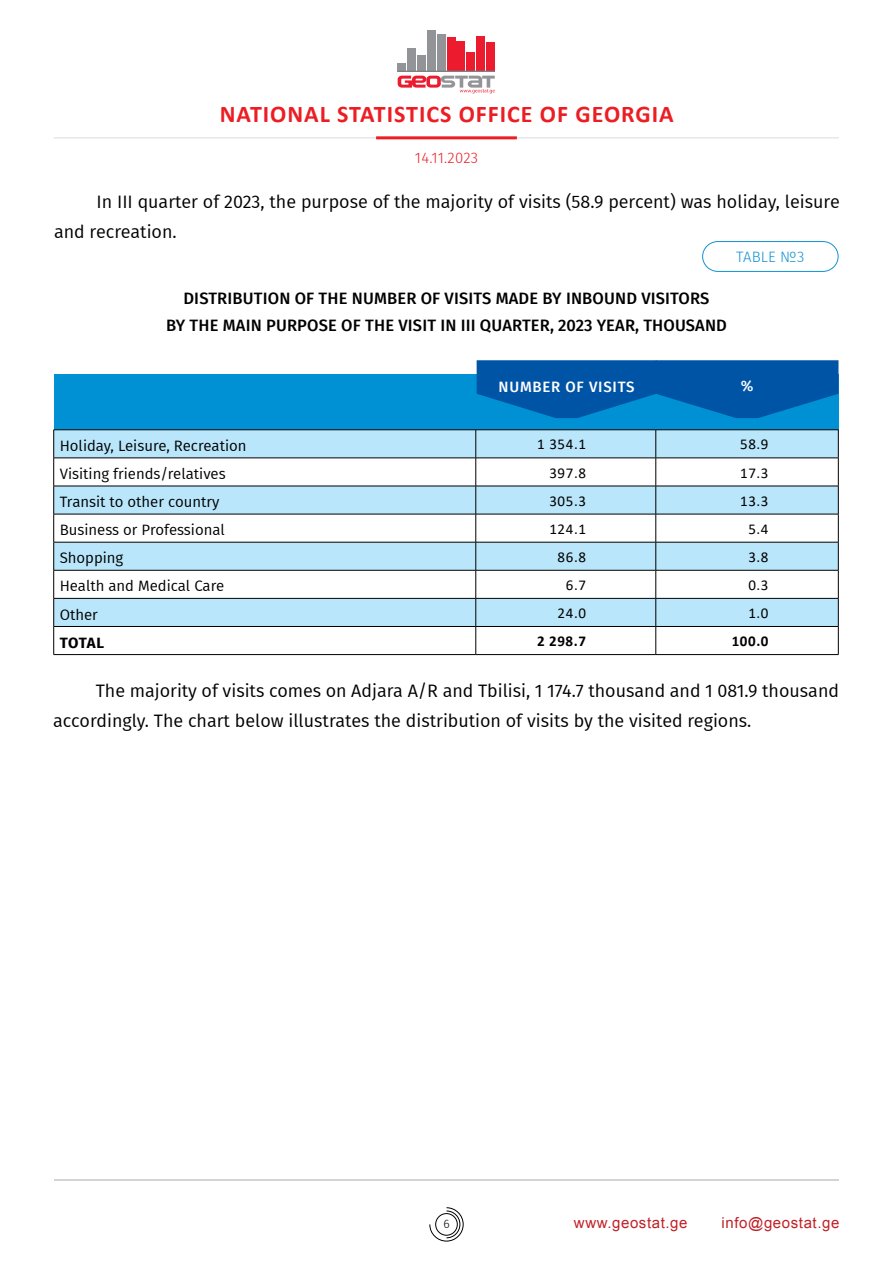
<style>
.page{position:relative;width:893px;height:1263px;background:#fff}
.page>*{position:absolute;margin:0;border:0;box-sizing:border-box;transform-origin:0 0}
.t1{font:700 24px "Calibri";letter-spacing:.04em;color:#ed1d24}
.t2{font:18px/30px "Fira GO";color:#000}
.t3{font:500 16.5px/27px "Fira GO";letter-spacing:.01em;color:#000;text-align:center}
.t4{font:15px "Fira GO";color:#000}
.t5{font:15px "Calibri";letter-spacing:.04em;color:#000}
.t6{font:15px "BPG Ingiri Arial";letter-spacing:.04em;color:#c12026}
.t7{font:500 15px "Fira GO";letter-spacing:.05em;color:#fff}
.t8{font:700 15px "Calibri";letter-spacing:.04em;color:#000}
.t9{font:300 15px "Fira GO";letter-spacing:.015em;color:#ed1d24}
.t10{font:300 15px "Fira GO";letter-spacing:.01em;color:#1192d1}
.t11{font:700 15px "Fira GO";letter-spacing:.015em;color:#000}
.t12{font:300 12px "Fira GO";color:#000}
</style>
<div class="page">
<svg style="left:429px;top:1207px;width:35px;height:34px"></svg>
<hr style="left:54px;top:1179px;width:785px;height:1px;background:#a7a9ac">
<hr style="left:54px;top:137px;width:785px;height:2px;background:#e6e7e8">
<hr style="left:376px;top:136px;width:141px;height:3px;background:#ed1d24">
<div style="left:398px;top:63px;width:8px;height:9px;background:#929497"></div>
<div style="left:407px;top:48px;width:9px;height:24px;background:#929497"></div>
<div style="left:417px;top:55px;width:9px;height:17px;background:#929497"></div>
<div style="left:427px;top:30px;width:9px;height:42px;background:#929497"></div>
<div style="left:437px;top:34px;width:9px;height:38px;background:#929497"></div>
<div style="left:447px;top:37px;width:8px;height:35px;background:#ec1b2e"></div>
<div style="left:457px;top:42px;width:8px;height:30px;background:#ec1b2e"></div>
<div style="left:466px;top:52px;width:9px;height:20px;background:#ec1b2e"></div>
<div style="left:476px;top:36px;width:9px;height:36px;background:#ec1b2e"></div>
<div style="left:486px;top:42px;width:9px;height:30px;background:#ec1b2e"></div>
<hr style="left:398px;top:71px;width:97px;height:1px;background:#808184">
<svg style="left:398px;top:76px;width:97px;height:17px"></svg>
<div style="left:54px;top:375px;width:602px;height:55px;background:#0091d4"></div>
<div style="left:656px;top:375px;width:182px;height:55px;background:#0091d4"></div>
<svg style="left:477px;top:360px;width:361px;height:58px"></svg>
<hr style="left:54px;top:429px;width:422px;height:1px;background:#000">
<hr style="left:476px;top:429px;width:180px;height:1px;background:#000">
<hr style="left:656px;top:429px;width:182px;height:1px;background:#000">
<svg style="left:53px;top:430px;width:786px;height:225px"></svg>
<hr style="left:476px;top:626px;width:180px;height:1px;background:#000">
<hr style="left:656px;top:626px;width:182px;height:1px;background:#000">
<hr style="left:54px;top:654px;width:422px;height:1px;background:#000">
<hr style="left:476px;top:654px;width:180px;height:1px;background:#000">
<hr style="left:656px;top:654px;width:182px;height:1px;background:#000">
<div style="left:702px;top:241px;width:136px;height:31px;border:1px solid #1192d1;border-radius:15px"></div>
<h1 class="t1" style="left:220px;top:97px;width:455px">NATIONAL STATISTICS OFFICE OF GEORGIA</h1>
<p class="t9" style="left:415px;top:149px;width:65px">14.11.2023</p>
<p class="t2" style="left:54px;top:187px;width:787px;text-indent:43px">In III quarter of 2023, the purpose of the majority of visits (58.9 percent) was holiday, leisure and recreation.</p>
<p class="t10" style="left:736px;top:248px;width:70px">TABLE №3</p>
<p class="t3" style="left:166px;top:285px;width:562px">DISTRIBUTION OF THE NUMBER OF VISITS MADE BY INBOUND VISITORS<br>BY THE MAIN PURPOSE OF THE VISIT IN III QUARTER, 2023 YEAR, THOUSAND</p>
<p class="t7" style="left:499px;top:378px;width:137px">NUMBER OF VISITS</p>
<p class="t7" style="left:741px;top:377px;width:14px">%</p>
<p class="t4" style="left:60px;top:437px;width:188px">Holiday, Leisure, Recreation</p>
<p class="t5" style="left:537px;top:434px;width:50px">1 354.1</p>
<p class="t5" style="left:740px;top:434px;width:30px">58.9</p>
<p class="t4" style="left:60px;top:465px;width:167px">Visiting friends/relatives</p>
<p class="t5" style="left:549px;top:462px;width:38px">397.8</p>
<p class="t5" style="left:740px;top:462px;width:30px">17.3</p>
<p class="t4" style="left:60px;top:493px;width:161px">Transit to other country</p>
<p class="t5" style="left:549px;top:490px;width:38px">305.3</p>
<p class="t5" style="left:740px;top:490px;width:30px">13.3</p>
<p class="t4" style="left:60px;top:521px;width:167px">Business or Professional</p>
<p class="t5" style="left:549px;top:518px;width:38px">124.1</p>
<p class="t5" style="left:748px;top:518px;width:22px">5.4</p>
<p class="t4" style="left:60px;top:549px;width:65px">Shopping</p>
<p class="t5" style="left:558px;top:546px;width:30px">86.8</p>
<p class="t5" style="left:748px;top:546px;width:22px">3.8</p>
<p class="t4" style="left:60px;top:577px;width:166px">Health and Medical Care</p>
<p class="t5" style="left:566px;top:575px;width:22px">6.7</p>
<p class="t5" style="left:748px;top:575px;width:22px">0.3</p>
<p class="t4" style="left:60px;top:606px;width:40px">Other</p>
<p class="t5" style="left:558px;top:603px;width:30px">24.0</p>
<p class="t5" style="left:748px;top:603px;width:22px">1.0</p>
<p class="t11" style="left:60px;top:634px;width:46px">TOTAL</p>
<p class="t8" style="left:537px;top:631px;width:51px">2 298.7</p>
<p class="t8" style="left:732px;top:631px;width:38px">100.0</p>
<p class="t2" style="left:53px;top:675px;width:787px;text-indent:43px">The majority of visits comes on Adjara A/R and Tbilisi, 1 174.7 thousand and 1 081.9 thousand accordingly. The chart below illustrates the distribution of visits by the visited regions.</p>
<p class="t12" style="left:443px;top:1217px;width:8px">6</p>
<p class="t6" style="left:574px;top:1213px;width:115px">www.geostat.ge</p>
<p class="t6" style="left:722px;top:1213px;width:119px">info@geostat.ge</p>
</div>
